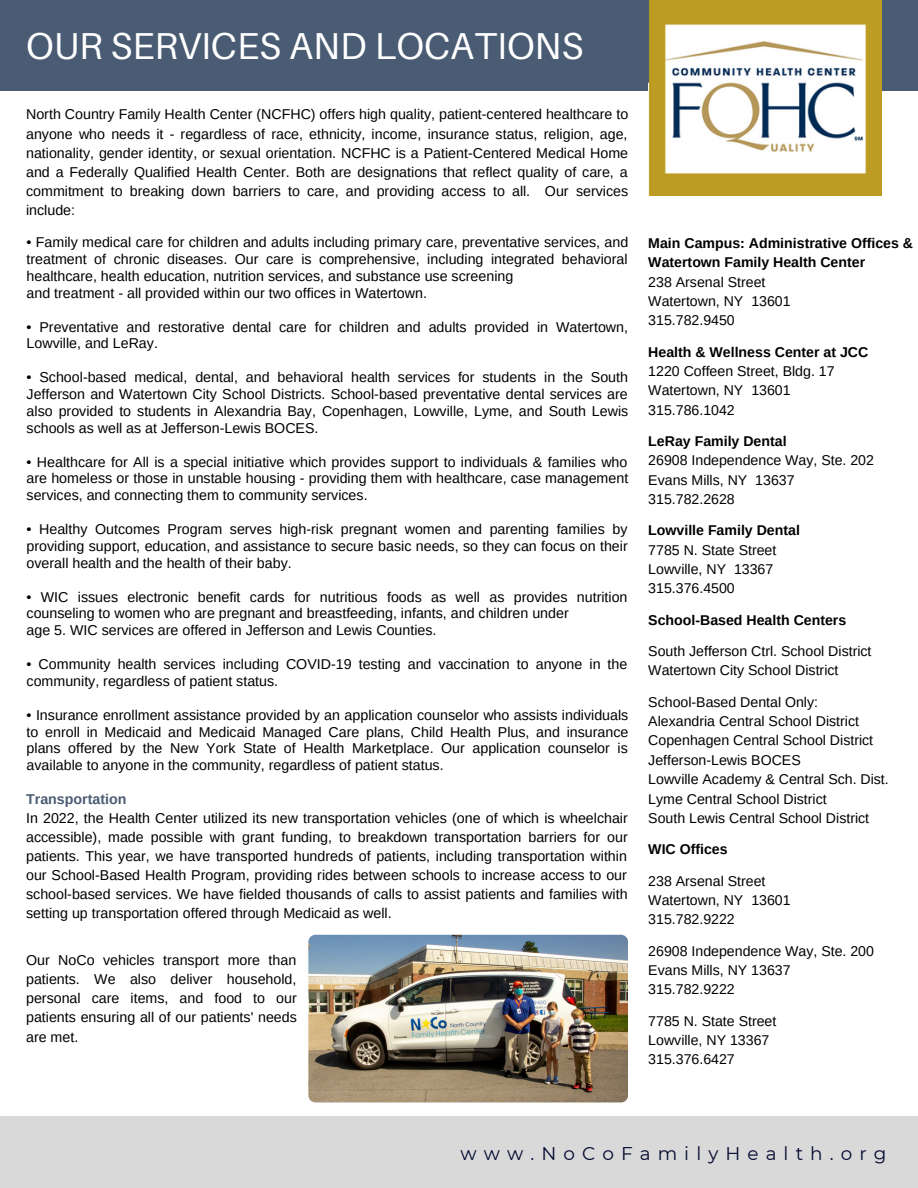
<style>
.page{position:relative;width:918px;height:1188px;background:#fff}
.page>*{position:absolute;margin:0;border:0;box-sizing:border-box;transform-origin:0 0}
.t1{font:37.5px "Aileron";color:#fff}
.t2{font:18.45px "Montserrat";letter-spacing:.385em;color:#050a30}
.t3{font:14.25px/16.8px "Arimo";color:#000;text-align:justify}
.t4{font:700 14.25px "Arimo";color:#4a5c73}
.t5{font:14.1px/19.4px "Arimo";color:#000}
.t6{font:700 14.1px/19.4px "Arimo";color:#000}
</style>
<div class="page">
<div style="left:0;top:0;width:918px;height:91px;background:#4a5c73"></div>
<div style="left:0;top:1116px;width:918px;height:72px;background:#d9d9d9"></div>
<img style="left:648px;top:0;width:233px;height:196px">
<img style="left:308px;top:935px;width:320px;height:167px;border-radius:7px">
<h1 class="t1" style="left:26px;top:22px;width:559px">OUR SERVICES AND LOCATIONS</h1>
<p class="t3" style="left:26px;top:105px;width:604px;line-height:19.2px">North Country Family Health Center (NCFHC) offers high quality, patient-centered healthcare to anyone who needs it - regardless of race, ethnicity, income, insurance status, religion, age, nationality, gender identity, or sexual orientation. NCFHC is a Patient-Centered Medical Home and a Federally Qualified Health Center. Both are designations that reflect quality of care, a commitment to breaking down barriers to care, and providing access to all. Our services include:</p>
<p class="t3" style="left:27px;top:234px;width:603px;text-align:left">• Family medical care for children and adults including primary care, preventative services, and treatment of chronic diseases. Our care is comprehensive, including integrated behavioral healthcare, health education, nutrition services, and substance use screening<br>and treatment - all provided within our two offices in Watertown.</p>
<p class="t3" style="left:27px;top:318px;width:603px">• Preventative and restorative dental care for children and adults provided in Watertown,<br>Lowville, and LeRay.</p>
<p class="t3" style="left:27px;top:369px;width:603px">• School-based medical, dental, and behavioral health services for students in the South Jefferson and Watertown City School Districts. School-based preventative dental services are also provided to students in Alexandria Bay, Copenhagen, Lowville, Lyme, and South Lewis schools as well as at Jefferson-Lewis BOCES.</p>
<p class="t3" style="left:27px;top:453px;width:603px">• Healthcare for All is a special initiative which provides support to individuals &amp; families who are homeless or those in unstable housing - providing them with healthcare, case management services, and connecting them to community services.</p>
<p class="t3" style="left:27px;top:521px;width:603px">• Healthy Outcomes Program serves high-risk pregnant women and parenting families by providing support, education, and assistance to secure basic needs, so they can focus on their overall health and the health of their baby.</p>
<p class="t3" style="left:27px;top:588px;width:602px;text-align:left">• WIC issues electronic benefit cards for nutritious foods as well as provides nutrition counseling to women who are pregnant and breastfeeding, infants, and children under<br>age 5. WIC services are offered in Jefferson and Lewis Counties.</p>
<p class="t3" style="left:27px;top:656px;width:602px">• Community health services including COVID-19 testing and vaccination to anyone in the community, regardless of patient status.</p>
<p class="t3" style="left:27px;top:706px;width:603px">• Insurance enrollment assistance provided by an application counselor who assists individuals to enroll in Medicaid and Medicaid Managed Care plans, Child Health Plus, and insurance plans offered by the New York State of Health Marketplace. Our application counselor is available to anyone in the community, regardless of patient status.</p>
<p class="t4" style="left:26px;top:791px;width:102px">Transportation</p>
<p class="t3" style="left:26px;top:808px;width:603px;line-height:19.2px">In 2022, the Health Center utilized its new transportation vehicles (one of which is wheelchair accessible), made possible with grant funding, to breakdown transportation barriers for our patients. This year, we have transported hundreds of patients, including transportation within our School-Based Health Program, providing rides between schools to increase access to our school-based services. We have fielded thousands of calls to assist patients and families with setting up transportation offered through Medicaid as well.</p>
<p class="t3" style="left:26px;top:951px;width:272px;line-height:19.2px">Our NoCo vehicles transport more than patients. We also deliver household, personal care items, and food to our patients ensuring all of our patients' needs are met.</p>
<p class="t6" style="left:648px;top:233px;width:266px">Main Campus: Administrative Offices &amp;<br>Watertown Family Health Center</p>
<p class="t5" style="left:648px;top:272px;width:144px">238 Arsenal Street<br>Watertown, NY 13601<br>315.782.9450</p>
<p class="t6" style="left:648px;top:342px;width:222px">Health &amp; Wellness Center at JCC</p>
<p class="t5" style="left:648px;top:361px;width:188px">1220 Coffeen Street, Bldg. 17<br>Watertown, NY 13601<br>315.786.1042</p>
<p class="t6" style="left:648px;top:431px;width:140px">LeRay Family Dental</p>
<p class="t5" style="left:648px;top:451px;width:227px">26908 Independence Way, Ste. 202<br>Evans Mills, NY 13637<br>315.782.2628</p>
<p class="t6" style="left:648px;top:521px;width:153px">Lowville Family Dental</p>
<p class="t5" style="left:648px;top:540px;width:130px">7785 N. State Street<br>Lowville, NY 13367<br>315.376.4500</p>
<p class="t6" style="left:648px;top:610px;width:200px">School-Based Health Centers</p>
<p class="t5" style="left:648px;top:642px;width:225px">South Jefferson Ctrl. School District<br>Watertown City School District</p>
<p class="t5" style="left:648px;top:692px;width:242px">School-Based Dental Only:<br>Alexandria Central School District<br>Copenhagen Central School District<br>Jefferson-Lewis BOCES<br>Lowville Academy &amp; Central Sch. Dist.<br>Lyme Central School District<br>South Lewis Central School District</p>
<p class="t6" style="left:648px;top:840px;width:81px">WIC Offices</p>
<p class="t5" style="left:648px;top:871px;width:144px">238 Arsenal Street<br>Watertown, NY 13601<br>315.782.9222</p>
<p class="t5" style="left:648px;top:941px;width:227px">26908 Independence Way, Ste. 200<br>Evans Mills, NY 13637<br>315.782.9222</p>
<p class="t5" style="left:648px;top:1011px;width:130px">7785 N. State Street<br>Lowville, NY 13367<br>315.376.6427</p>
<p class="t2" style="left:461px;top:1142px;width:427px">www.NoCoFamilyHealth.org</p>
</div>
